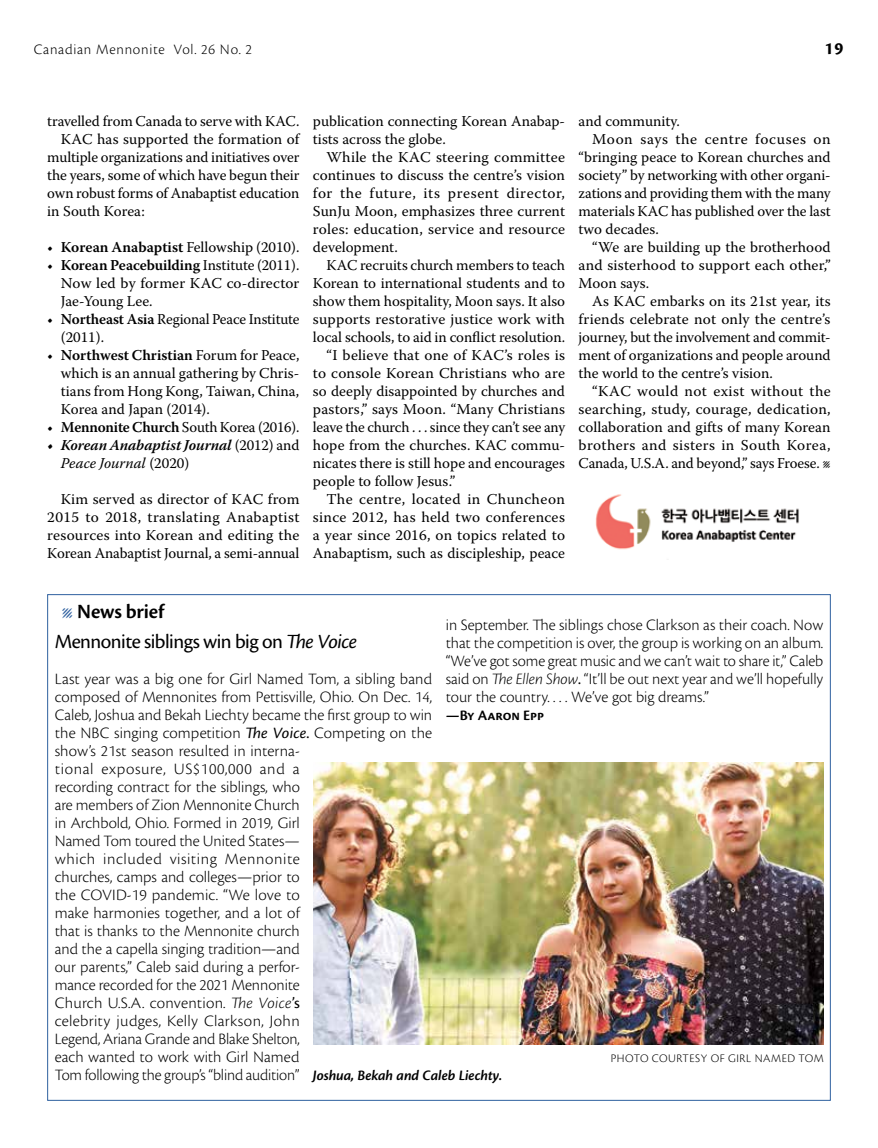
<style>
.page{position:relative;width:878px;height:1148px;background:#fff}
.page>*{position:absolute;margin:0;border:0;box-sizing:border-box;transform-origin:0 0}
.t1{font:21px/30.2px "Cronos Pro";letter-spacing:-.025em;color:#000}
.t2{font:700 18px "Cronos Pro";color:#000}
.t3{font:300 16.5px/18px "Cronos Pro";color:#000}
.t4{font:15px/18px "Warnock Pro";color:#000;text-align:justify}
.t5{font:15px "Warnock Pro";letter-spacing:.02em;color:#000}
.t6{font:15px "Warnock Pro";letter-spacing:.025em;color:#000}
.t7{font:italic 600 15px/18px "Warnock Pro";letter-spacing:-.005em;color:#000}
.t8{font:15px "Warnock Pro";letter-spacing:.03em;color:#000}
.t9{font:italic 600 15px "Cronos Pro";letter-spacing:-.01em;color:#000}
.t10{font:300 15px "Cronos Pro";letter-spacing:.05em;color:#000}
.t11{font:15px "Warnock Pro";letter-spacing:.04em;color:#000}
.t12{font:600 15px "Cronos Pro";letter-spacing:-.005em;color:#000}
.t13{font:300 12px "Cronos Pro";letter-spacing:.04em;color:#000}
.s1{font-weight:600}
.s2{font-weight:400;font-style:normal}
.s3{font-weight:400}
.s4{font-family:"Warnock Pro";color:#2e609f}
.s5{font-style:italic}
.s6{font-weight:400;font-style:italic}
</style>
<div class="page">
<img style="left:313px;top:762px;width:511px;height:282px">
<img style="left:595px;top:494px;width:204px;height:56px">
<p class="t10" style="left:34px;top:41px;width:220px">Canadian Mennonite Vol. 26 No. 2</p>
<p class="t2" style="left:824px;top:38px;width:20px">19</p>
<p class="t4" style="left:47px;top:112px;width:254px">travelled from Canada to serve with KAC.</p>
<p class="t4" style="left:61px;top:130px;width:240px">KAC has supported the formation of</p>
<p class="t4" style="left:47px;top:148px;width:254px">multiple organizations and initiatives over</p>
<p class="t4" style="left:47px;top:166px;width:254px">the years, some of which have begun their</p>
<p class="t4" style="left:47px;top:184px;width:253px">own robust forms of Anabaptist education</p>
<p class="t4" style="left:47px;top:202px;width:99px">in South Korea:</p>
<p class="t4" style="left:47px;top:238px;width:254px">• <span class="s1">Korean Anabaptist</span> Fellowship (2010).</p>
<p class="t4" style="left:61px;top:256px;width:240px;text-indent:-14px">• <span class="s1">Korean Peacebuilding</span> Institute (2011).<br>Now led by former KAC co-director Jae-Young Lee.</p>
<p class="t4" style="left:61px;top:310px;width:240px;text-indent:-14px">• <span class="s1">Northeast Asia</span> Regional Peace Institute (2011).</p>
<p class="t4" style="left:61px;top:346px;width:240px;text-indent:-14px">• <span class="s1">Northwest Christian</span> Forum for Peace, which is an annual gathering by Chris&shy;tians from Hong Kong, Taiwan, China, Korea and Japan (2014).</p>
<p class="t4" style="left:47px;top:418px;width:253px">• <span class="s1">Mennonite Church</span> South Korea (2016).</p>
<p class="t7" style="left:61px;top:436px;width:240px;text-indent:-14px">• Korean Anabaptist Journal <span class="s2">(2012) and<br></span><span class="s3">Peace Journal</span> <span class="s2">(2020)</span></p>
<p class="t4" style="left:47px;top:490px;width:254px;text-indent:14px">Kim served as director of KAC from 2015 to 2018, translating Anabaptist resources into Korean and editing the Korean Anabaptist Journal, a semi-annual</p>
<p class="t4" style="left:313px;top:112px;width:253px">publication connecting Korean Anabap&shy;tists across the globe.</p>
<p class="t4" style="left:313px;top:148px;width:254px;text-indent:14px">While the KAC steering committee continues to discuss the centre’s vision for the future, its present director, SunJu Moon, emphasizes three current roles: education, service and resource development.</p>
<p class="t4" style="left:326px;top:256px;width:240px">KAC recruits church members to teach</p>
<p class="t4" style="left:313px;top:274px;width:254px">Korean to international students and to</p>
<p class="t4" style="left:313px;top:292px;width:254px">show them hospitality, Moon says. It also</p>
<p class="t4" style="left:313px;top:310px;width:254px">supports restorative justice work with</p>
<p class="t4" style="left:313px;top:328px;width:254px">local schools, to aid in conflict resolution.</p>
<p class="t4" style="left:326px;top:346px;width:240px">“I believe that one of KAC’s roles is</p>
<p class="t4" style="left:313px;top:364px;width:254px">to console Korean Christians who are</p>
<p class="t4" style="left:313px;top:382px;width:253px">so deeply disappointed by churches and</p>
<p class="t4" style="left:313px;top:400px;width:253px">pastors,” says Moon. “Many Christians</p>
<p class="t4" style="left:313px;top:418px;width:254px">leave the church . . . since they can’t see any</p>
<p class="t4" style="left:313px;top:436px;width:254px">hope from the churches. KAC commu-</p>
<p class="t4" style="left:313px;top:454px;width:253px">nicates there is still hope and encourages</p>
<p class="t4" style="left:313px;top:472px;width:144px">people to follow Jesus.”</p>
<p class="t8" style="left:326px;top:490px;width:240px">The centre, located in Chuncheon</p>
<p class="t5" style="left:313px;top:508px;width:253px">since 2012, has held two conferences</p>
<p class="t4" style="left:313px;top:526px;width:253px">a year since 2016, on topics related to</p>
<p class="t4" style="left:313px;top:544px;width:253px">Anabaptism, such as discipleship, peace</p>
<p class="t4" style="left:578px;top:112px;width:103px">and community.</p>
<p class="t11" style="left:592px;top:130px;width:240px">Moon says the centre focuses on</p>
<p class="t4" style="left:578px;top:148px;width:253px">“bringing peace to Korean churches and</p>
<p class="t4" style="left:578px;top:166px;width:254px">society” by networking with other organi-</p>
<p class="t4" style="left:578px;top:184px;width:254px">zations and providing them with the many</p>
<p class="t4" style="left:578px;top:202px;width:254px">materials KAC has published over the last</p>
<p class="t4" style="left:578px;top:220px;width:82px">two decades.</p>
<p class="t4" style="left:592px;top:238px;width:240px">“We are building up the brotherhood</p>
<p class="t4" style="left:578px;top:256px;width:254px">and sisterhood to support each other,”</p>
<p class="t4" style="left:578px;top:274px;width:72px">Moon says.</p>
<p class="t4" style="left:592px;top:292px;width:240px">As KAC embarks on its 21st year, its</p>
<p class="t4" style="left:578px;top:310px;width:253px">friends celebrate not only the centre’s</p>
<p class="t4" style="left:578px;top:328px;width:253px">journey, but the involvement and commit-</p>
<p class="t4" style="left:578px;top:346px;width:253px">ment of organizations and people around</p>
<p class="t4" style="left:578px;top:364px;width:196px">the world to the centre’s vision.</p>
<p class="t6" style="left:592px;top:382px;width:240px">“KAC would not exist without the</p>
<p class="t5" style="left:578px;top:400px;width:253px">searching, study, courage, dedication,</p>
<p class="t4" style="left:578px;top:418px;width:253px">collaboration and gifts of many Korean</p>
<p class="t6" style="left:578px;top:436px;width:253px">brothers and sisters in South Korea,</p>
<p class="t4" style="left:578px;top:454px;width:253px">Canada, U.S.A. and beyond,” says Froese. l</p>
<h1 class="t1" style="left:55px;top:596px;width:304px;text-indent:7px"><span class="s4">Λ</span> <span class="s1">News brief<br></span>Mennonite siblings win big on <span class="s5">The Voice</span></h1>
<p class="t3" style="left:55px;top:670px;width:379px">Last year was a big one for Girl Named Tom, a sibling band composed of Mennonites from Pettisville, Ohio. On Dec. 14, Caleb, Joshua and Bekah Liechty became the first group to win the NBC singing competition <span class="s6">The Voice</span><span class="s3">.</span> Competing on the show’s 21st season resulted in interna-<br>tional exposure, US$100,000 and a<br>recording contract for the siblings, who<br>are members of Zion Mennonite Church<br>in Archbold, Ohio. Formed in 2019, Girl<br>Named Tom toured the United States—<br>which included visiting Mennonite<br>churches, camps and colleges—prior to<br>the COVID-19 pandemic. “We love to<br>make harmonies together, and a lot of<br>that is thanks to the Mennonite church<br>and the a capella singing tradition—and<br>our parents,” Caleb said during a perfor-<br>mance recorded for the 2021 Mennonite<br>Church U.S.A. convention. <span class="s5">The Voice</span><span class="s3">’s<br></span>celebrity judges, Kelly Clarkson, John<br>Legend, Ariana Grande and Blake Shelton,<br>each wanted to work with Girl Named<br>Tom following the group’s “blind audition”</p>
<p class="t3" style="left:446px;top:616px;width:379px;text-align:justify">in September. The siblings chose Clarkson as their coach. Now that the competition is over, the group is working on an album. “We’ve got some great music and we can’t wait to share it,” Caleb said on <span class="s5">The Ellen Show</span><span class="s3">.</span> “It’ll be out next year and we’ll hopefully tour the country. . . . We’ve got big dreams.”</p>
<p class="t12" style="left:446px;top:707px;width:100px">—By Aaron Epp</p>
<p class="t13" style="left:610px;top:1051px;width:214px">PHOTO COURTESY OF GIRL NAMED TOM</p>
<p class="t9" style="left:313px;top:1067px;width:191px">Joshua, Bekah and Caleb Liechty.</p>
</div>
